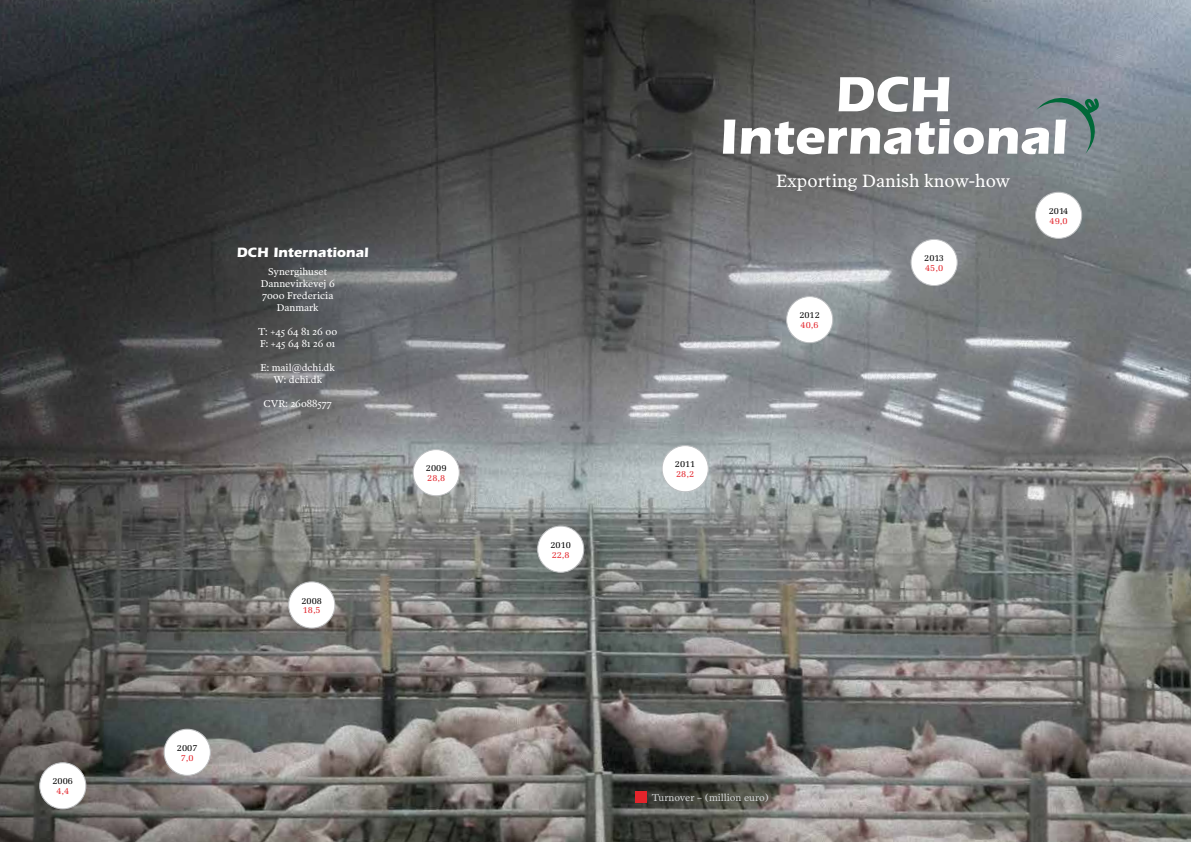
<style>
.page{position:relative;width:1191px;height:842px;background:#fff}
.page>*{position:absolute;margin:0;border:0;box-sizing:border-box;transform-origin:0 0}
.t1{font:700 51.1px/42.4px "ITC Eras Std";color:#fff;text-align:center}
.t2{font:18px "Poynter OS Text Two";color:#fff}
.t3{font:700 14px "ITC Eras Std";color:#fff}
.t4{font:10px/12px "Poynter OS Text Two";color:#fff;text-align:center}
.t5{font:10px "Poynter OS Text Two";color:#d1d3d4}
.t6{font:9.3px "Melior LT Std";color:#000}
.t7{font:9.3px "Melior LT Std";color:#e3242b}
</style>
<div class="page">
<img style="left:0;top:0;width:1191px;height:842px">
<div style="left:635px;top:791px;width:11px;height:11px;background:#e3242b"></div>
<svg style="left:1036px;top:94px;width:63px;height:60px;background:#728787"></svg>
<div style="left:40px;top:763px;width:46px;height:46px;background:#fff;border-radius:50%"></div>
<div style="left:39px;top:762px;width:47px;height:47px;border:1px solid #bcbec0;border-radius:50%"></div>
<div style="left:164px;top:729px;width:46px;height:46px;background:#fff;border-radius:50%"></div>
<div style="left:164px;top:729px;width:47px;height:47px;border:1px solid #bcbec0;border-radius:50%"></div>
<div style="left:289px;top:582px;width:46px;height:46px;background:#fff;border-radius:50%"></div>
<div style="left:288px;top:581px;width:47px;height:47px;border:1px solid #bcbec0;border-radius:50%"></div>
<div style="left:413px;top:450px;width:46px;height:46px;background:#fff;border-radius:50%"></div>
<div style="left:412px;top:449px;width:48px;height:47px;border:1px solid #bcbec0;border-radius:50%"></div>
<div style="left:662px;top:446px;width:46px;height:46px;background:#fff;border-radius:50%"></div>
<div style="left:661px;top:445px;width:47px;height:47px;border:1px solid #bcbec0;border-radius:50%"></div>
<div style="left:786px;top:297px;width:46px;height:46px;background:#fff;border-radius:50%"></div>
<div style="left:786px;top:296px;width:47px;height:47px;border:1px solid #bcbec0;border-radius:50%"></div>
<div style="left:911px;top:239px;width:46px;height:47px;background:#fff;border-radius:50%"></div>
<div style="left:910px;top:239px;width:47px;height:47px;border:1px solid #bcbec0;border-radius:50%"></div>
<div style="left:1035px;top:192px;width:46px;height:46px;background:#fff;border-radius:50%"></div>
<div style="left:1035px;top:192px;width:47px;height:47px;border:1px solid #bcbec0;border-radius:50%"></div>
<div style="left:537px;top:526px;width:47px;height:46px;background:#fff;border-radius:50%"></div>
<div style="left:537px;top:526px;width:47px;height:47px;border:1px solid #bcbec0;border-radius:50%"></div>
<p class="t6" style="left:52px;top:776px;width:22px">2006</p>
<p class="t7" style="left:56px;top:785px;width:14px">4,4</p>
<h3 class="t3" style="left:237px;top:245px;width:133px">DCH International</h3>
<p class="t4" style="left:261px;top:265px;width:76px">Synergihuset<br>Dannevirkevej 6<br>7000 Fredericia<br>Danmark</p>
<p class="t4" style="left:258px;top:325px;width:81px;text-align:left">T: +45 64 81 26 00<br>F: +45 64 81 26 01</p>
<p class="t4" style="left:260px;top:361px;width:76px">E: mail@dchi.dk<br>W: dchi.dk</p>
<p class="t4" style="left:264px;top:397px;width:70px">CVR: 26088577</p>
<p class="t6" style="left:177px;top:742px;width:22px">2007</p>
<p class="t7" style="left:181px;top:752px;width:14px">7,0</p>
<p class="t6" style="left:301px;top:595px;width:22px">2008</p>
<p class="t7" style="left:303px;top:605px;width:20px">18,5</p>
<p class="t6" style="left:426px;top:463px;width:22px">2009</p>
<p class="t7" style="left:427px;top:472px;width:20px">28,8</p>
<p class="t6" style="left:550px;top:539px;width:22px">2010</p>
<p class="t7" style="left:551px;top:549px;width:20px">22,8</p>
<h1 class="t1" style="left:719px;top:73px;width:349px">DCH<br>International</h1>
<h2 class="t2" style="left:776px;top:170px;width:236px">Exporting Danish know-how</h2>
<p class="t6" style="left:924px;top:252px;width:21px">2013</p>
<p class="t6" style="left:799px;top:310px;width:22px">2012</p>
<p class="t7" style="left:800px;top:319px;width:20px">40,6</p>
<p class="t7" style="left:925px;top:262px;width:20px">45,0</p>
<p class="t6" style="left:1048px;top:205px;width:21px">2014</p>
<p class="t7" style="left:1049px;top:215px;width:20px">49,0</p>
<p class="t6" style="left:675px;top:459px;width:22px">2011</p>
<p class="t7" style="left:676px;top:468px;width:20px">28,2</p>
<p class="t5" style="left:652px;top:791px;width:118px">Turnover – (million euro)</p>
</div>
